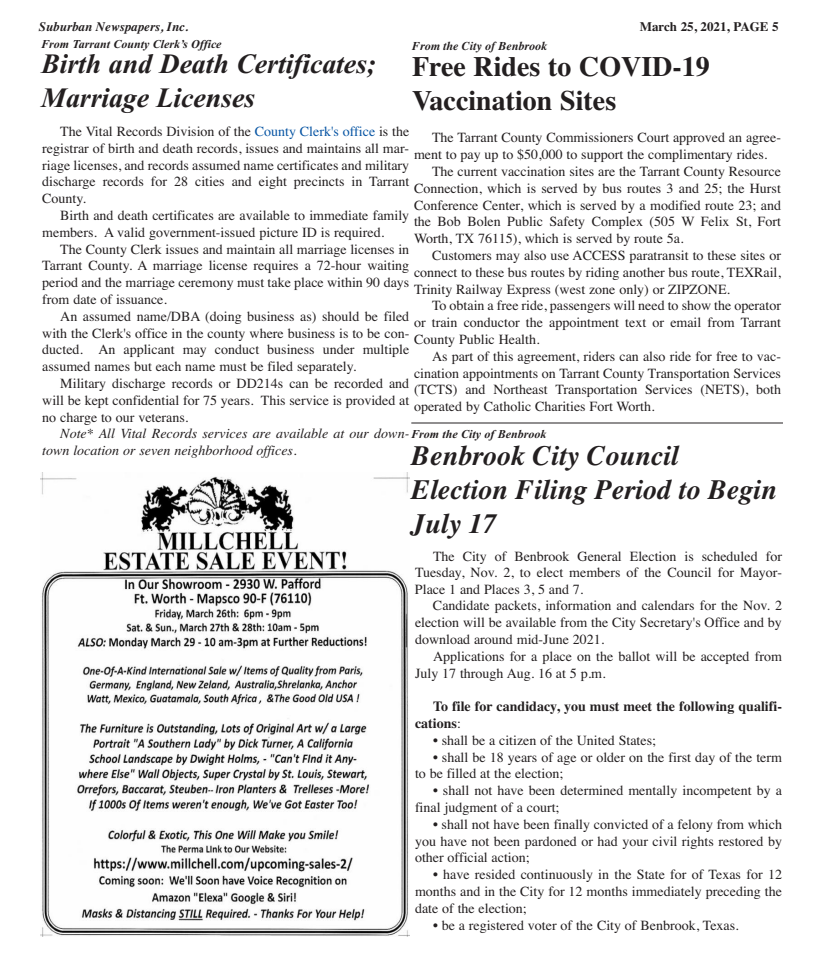
<style>
.page{position:relative;width:819px;height:972px;background:#fff}
.page>*{position:absolute;margin:0;border:0;box-sizing:border-box;transform-origin:0 0}
.t1{font:italic 700 28px/33.6px "Times";color:#231f20}
.t2{font:italic 700 28px/33.6px "Times New Roman";letter-spacing:-.005em;color:#231f20}
.t3{font:700 28px/33.6px "Times";color:#231f20}
.t4{font:14px/16.8px "Times";color:#231f20;text-align:justify}
.t5{font:italic 14px/16.8px "Times";color:#231f20}
.t6{font:700 14px/16.8px "Times";color:#231f20}
.t7{font:italic 700 13px "Times";color:#231f20}
.t8{font:700 13px "Times";color:#231f20}
.t9{font:italic 700 12px "Times New Roman";color:#231f20}
.t10{font:italic 700 12px "Times";color:#231f20}
.s1{color:#0855a4}
.s2{font-weight:400}
</style>
<div class="page">
<img style="left:40px;top:472px;width:369px;height:464px">
<hr style="left:411px;top:422px;width:372px;height:2px;background:#231f20">
<p class="t7" style="left:39px;top:19px;width:151px">Suburban Newspapers, Inc.</p>
<p class="t8" style="left:640px;top:19px;width:140px">March 25, 2021, PAGE 5</p>
<p class="t9" style="left:41px;top:37px;width:182px">From Tarrant County Clerk’s Office</p>
<h1 class="t2" style="left:41px;top:47px;width:336px">Birth and Death Certificates;<br>Marriage Licenses</h1>
<p class="t4" style="left:42px;top:123px;width:369px;text-indent:18px">The Vital Records Division of the <span class="s1">County Clerk's office</span> is the registrar of birth and death records, issues and maintains all mar&shy;riage licenses, and records assumed name certificates and military discharge records for 28 cities and eight precincts in Tarrant County.</p>
<p class="t4" style="left:42px;top:207px;width:368px;text-indent:18px">Birth and death certificates are available to immediate family members. A valid government-issued picture ID is required.</p>
<p class="t4" style="left:42px;top:240px;width:368px;text-indent:18px">The County Clerk issues and maintain all marriage licenses in Tarrant County. A marriage license requires a 72-hour waiting period and the marriage ceremony must take place within 90 days from date of issuance.</p>
<p class="t4" style="left:42px;top:308px;width:369px;text-indent:18px">An assumed name/DBA (doing business as) should be filed with the Clerk's office in the county where business is to be con&shy;ducted. An applicant may conduct business under multiple assumed names but each name must be filed separately.</p>
<p class="t4" style="left:42px;top:375px;width:369px;text-indent:18px">Military discharge records or DD214s can be recorded and will be kept confidential for 75 years. This service is provided at no charge to our veterans.</p>
<p class="t5" style="left:42px;top:425px;width:368px;text-indent:18px">Note* All Vital Records services are available at our down&shy;town location or seven neighborhood offices.</p>
<p class="t9" style="left:411px;top:427px;width:137px">From the City of Benbrook</p>
<p class="t10" style="left:412px;top:39px;width:137px">From the City of Benbrook</p>
<h1 class="t3" style="left:412px;top:50px;width:299px">Free Rides to COVID-19<br>Vaccination Sites</h1>
<p class="t4" style="left:432px;top:129px;width:350px">The Tarrant County Commissioners Court approved an agree-</p>
<p class="t4" style="left:414px;top:146px;width:355px">ment to pay up to $50,000 to support the complimentary rides.</p>
<p class="t4" style="left:432px;top:163px;width:351px">The current vaccination sites are the Tarrant County Resource</p>
<p class="t4" style="left:414px;top:180px;width:369px">Connection, which is served by bus routes 3 and 25; the Hurst</p>
<p class="t4" style="left:414px;top:196px;width:368px">Conference Center, which is served by a modified route 23; and</p>
<p class="t4" style="left:414px;top:213px;width:369px">the Bob Bolen Public Safety Complex (505 W Felix St, Fort</p>
<p class="t4" style="left:414px;top:230px;width:271px">Worth, TX 76115), which is served by route 5a.</p>
<p class="t4" style="left:432px;top:247px;width:351px">Customers may also use ACCESS paratransit to these sites or</p>
<p class="t4" style="left:414px;top:264px;width:369px">connect to these bus routes by riding another bus route, TEXRail,</p>
<p class="t4" style="left:414px;top:280px;width:318px">Trinity Railway Express (west zone only) or ZIPZONE.</p>
<p class="t4" style="left:432px;top:297px;width:350px">To obtain a free ride, passengers will need to show the operator</p>
<p class="t4" style="left:414px;top:314px;width:369px">or train conductor the appointment text or email from Tarrant</p>
<p class="t4" style="left:414px;top:331px;width:127px">County Public Health.</p>
<p class="t4" style="left:432px;top:348px;width:351px">As part of this agreement, riders can also ride for free to vac-</p>
<p class="t4" style="left:414px;top:364px;width:368px">cination appointments on Tarrant County Transportation Services</p>
<p class="t4" style="left:414px;top:381px;width:368px">(TCTS) and Northeast Transportation Services (NETS), both</p>
<p class="t4" style="left:414px;top:398px;width:242px">operated by Catholic Charities Fort Worth.</p>
<h1 class="t1" style="left:411px;top:439px;width:367px">Benbrook City Council<br>Election Filing Period to Begin<br>July 17</h1>
<p class="t4" style="left:415px;top:547px;width:369px;text-indent:18px">The City of Benbrook General Election is scheduled for Tuesday, Nov. 2, to elect members of the Council for Mayor-Place 1 and Places 3, 5 and 7.</p>
<p class="t4" style="left:415px;top:597px;width:368px;text-indent:18px">Candidate packets, information and calendars for the Nov. 2 election will be available from the City Secretary's Office and by download around mid-June 2021.</p>
<p class="t4" style="left:415px;top:648px;width:369px;text-indent:18px">Applications for a place on the ballot will be accepted from<br>July 17 through Aug. 16 at 5 p.m.</p>
<p class="t6" style="left:415px;top:698px;width:368px;text-indent:18px">To file for candidacy, you must meet the following qualifi&shy;cations<span class="s2">:</span></p>
<p class="t4" style="left:433px;top:732px;width:225px">• shall be a citizen of the United States;</p>
<p class="t4" style="left:415px;top:748px;width:369px;text-indent:18px">• shall be 18 years of age or older on the first day of the term to be filled at the election;</p>
<p class="t4" style="left:415px;top:782px;width:369px;text-indent:18px">• shall not have been determined mentally incompetent by a final judgment of a court;</p>
<p class="t4" style="left:415px;top:816px;width:369px;text-indent:18px">• shall not have been finally convicted of a felony from which you have not been pardoned or had your civil rights restored by other official action;</p>
<p class="t4" style="left:415px;top:866px;width:369px;text-indent:18px">• have resided continuously in the State for of Texas for 12 months and in the City for 12 months immediately preceding the date of the election;</p>
<p class="t4" style="left:433px;top:916px;width:307px">• be a registered voter of the City of Benbrook, Texas.</p>
</div>
